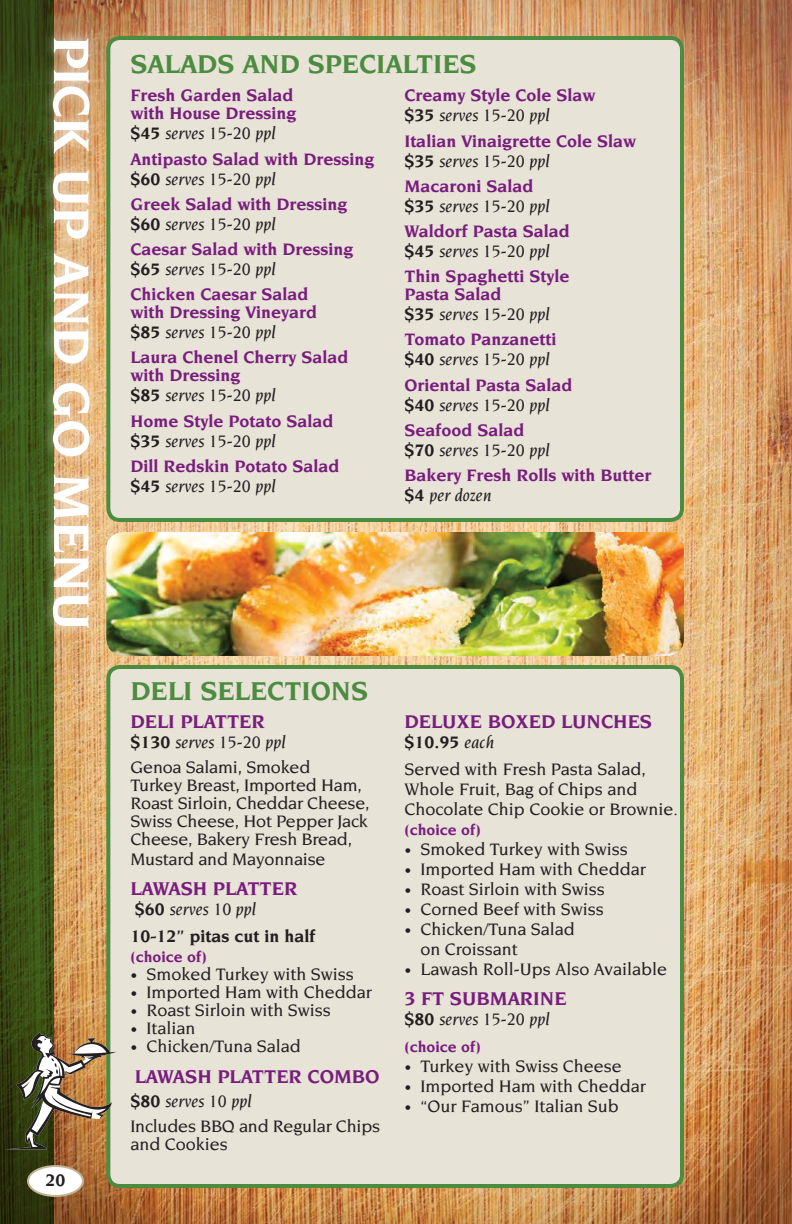
<style>
.page{position:relative;width:792px;height:1224px;background:#fff}
.page>*{position:absolute;margin:0;border:0;box-sizing:border-box;transform-origin:0 0}
.t1{font:700 54px "Novarese";letter-spacing:-.01em;color:#fff}
.t2{font:700 28px "Novarese";color:#4c8c40}
.t3{font:700 20px "Novarese";color:#781d7d}
.t4{font:500 18px/18px "Novarese";color:#231f20}
.t5{font:700 18px/25.2px "Novarese";color:#781d7d}
.t6{font:italic 500 18px/20px "Novarese";color:#231f20}
.t7{font:700 18px/27.2px "Novarese";color:#231f20}
.t8{font:700 16px "Novarese";color:#781d7d}
.s1{color:#231f20}
.s2{font-weight:500;font-style:italic;color:#231f20}
.s3{font-weight:700;font-style:normal}
.s4{font-weight:700;font-style:normal;color:#781d7d}
.s5{font-weight:700}
.s6{font-style:italic}
.s7{font-weight:500;font-style:italic}
.s8{font-weight:400;font-size:14px}
</style>
<div class="page">
<img style="left:54px;top:0;width:738px;height:1224px">
<svg style="left:0;top:0;width:54px;height:1224px;background:#394d16"></svg>
<div style="left:28px;top:1166px;width:55px;height:30px;background:#fff;border-radius:50%"></div>
<div style="left:27px;top:1165px;width:57px;height:32px;border:2px solid #bfb393;border-radius:50%"></div>
<div style="left:41px;top:27px;width:61px;height:613px;background:#fff;opacity:.75"></div>
<div style="left:108px;top:667px;width:574px;height:519px;background:#e8e3d7;border-radius:12px"></div>
<div style="left:106px;top:665px;width:578px;height:523px;border:4px solid #4c8c40;border-radius:12px"></div>
<div style="left:108px;top:38px;width:574px;height:482px;background:#e8e3d7;border-radius:12px"></div>
<div style="left:106px;top:36px;width:578px;height:486px;border:4px solid #4c8c40;border-radius:12px"></div>
<img style="left:106px;top:532px;width:578px;height:124px">
<svg style="left:5px;top:1032px;width:111px;height:117px;background:#877652"></svg>
<h1 class="t1" style="left:96px;top:36px;width:596px;rotate:90deg">PICK UP AND GO MENU</h1>
<p class="t7" style="left:45px;top:1168px;width:22px">20</p>
<h2 class="t2" style="left:130px;top:51px;width:348px">SALADS AND SPECIALTIES</h2>
<p class="t5" style="left:130px;top:87px;width:168px;line-height:18px">Fresh Garden Salad with House Dressing</p>
<p class="t5" style="left:130px;top:122px;width:246px"><span class="s1">$45</span> <span class="s2">serves 15-20 ppl<br></span>Antipasto Salad with Dressing</p>
<p class="t5" style="left:130px;top:167px;width:219px"><span class="s1">$60</span> <span class="s2">serves 15-20 ppl<br></span>Greek Salad with Dressing</p>
<p class="t5" style="left:130px;top:212px;width:225px"><span class="s1">$60</span> <span class="s2">serves 15-20 ppl<br></span>Caesar Salad with Dressing</p>
<p class="t5" style="left:130px;top:257px;width:180px"><span class="s1">$65</span> <span class="s2">serves 15-20 ppl<br></span>Chicken Caesar Salad</p>
<p class="t5" style="left:130px;top:303px;width:188px;line-height:20px">with Dressing Vineyard <span class="s1">$85</span> <span class="s2">serves 15-20 ppl</span></p>
<p class="t5" style="left:130px;top:349px;width:220px;line-height:18px">Laura Chenel Cherry Salad with Dressing</p>
<p class="t5" style="left:130px;top:383px;width:205px"><span class="s1">$85</span> <span class="s2">serves 15-20 ppl<br></span>Home Style Potato Salad</p>
<p class="t5" style="left:130px;top:429px;width:211px"><span class="s1">$35</span> <span class="s2">serves 15-20 ppl<br></span>Dill Redskin Potato Salad</p>
<p class="t6" style="left:130px;top:477px;width:146px"><span class="s3">$45</span> serves 15-20 ppl</p>
<p class="t5" style="left:404px;top:86px;width:193px;line-height:20px">Creamy Style Cole Slaw <span class="s1">$35</span> <span class="s2">serves 15-20 ppl</span></p>
<p class="t5" style="left:404px;top:131px;width:233px;line-height:20px">Italian Vinaigrette Cole Slaw <span class="s1">$35</span> <span class="s2">serves 15-20 ppl</span></p>
<p class="t6" style="left:404px;top:177px;width:146px"><span class="s4">Macaroni Salad </span><span class="s3">$35</span> serves 15-20 ppl</p>
<p class="t5" style="left:404px;top:222px;width:167px;line-height:20px">Waldorf Pasta Salad <span class="s1">$45</span> <span class="s2">serves 15-20 ppl</span></p>
<p class="t5" style="left:404px;top:268px;width:167px;line-height:18px">Thin Spaghetti Style<br>Pasta Salad</p>
<p class="t5" style="left:404px;top:302px;width:154px"><span class="s1">$35</span> <span class="s2">serves 15-20 ppl<br></span>Tomato Panzanetti</p>
<p class="t5" style="left:404px;top:347px;width:170px"><span class="s1">$40</span> <span class="s2">serves 15-20 ppl<br></span>Oriental Pasta Salad</p>
<p class="t6" style="left:404px;top:393px;width:146px;line-height:25.2px"><span class="s3">$40</span> serves 15-20 ppl<br><span class="s4">Seafood Salad</span></p>
<p class="t5" style="left:404px;top:438px;width:249px"><span class="s1">$70</span> <span class="s2">serves 15-20 ppl<br></span>Bakery Fresh Rolls with Butter</p>
<p class="t6" style="left:404px;top:486px;width:89px"><span class="s3">$4</span> per dozen</p>
<h2 class="t2" style="left:130px;top:678px;width:239px">DELI SELECTIONS</h2>
<p class="t3" style="left:130px;top:712px;width:136px">DELI PLATTER</p>
<p class="t4" style="left:130px;top:730px;width:182px;line-height:25.2px"><span class="s5">$130</span> <span class="s6">serves 15-20 ppl<br></span>Genoa Salami, Smoked</p>
<p class="t4" style="left:130px;top:777px;width:241px">Turkey Breast, Imported Ham,<br>Roast Sirloin, Cheddar Cheese,<br>Swiss Cheese, Hot Pepper Jack<br>Cheese, Bakery Fresh Bread,</p>
<p class="t4" style="left:130px;top:851px;width:197px">Mustard and Mayonnaise</p>
<p class="t3" style="left:130px;top:880px;width:169px">LAWASH PLATTER</p>
<p class="t7" style="left:130px;top:896px;width:187px">$60 <span class="s7">serves 10 ppl<br></span>10-12” pitas cut in half</p>
<p class="t8" style="left:130px;top:950px;width:78px">(choice of)</p>
<p class="t4" style="left:130px;top:967px;width:225px"><span class="s8">•</span> Smoked Turkey with Swiss</p>
<p class="t4" style="left:130px;top:985px;width:243px"><span class="s8">•</span> Imported Ham with Cheddar</p>
<p class="t4" style="left:130px;top:1003px;width:202px"><span class="s8">•</span> Roast Sirloin with Swiss</p>
<p class="t4" style="left:130px;top:1021px;width:67px"><span class="s8">•</span> Italian</p>
<p class="t4" style="left:130px;top:1039px;width:172px"><span class="s8">•</span> Chicken/Tuna Salad</p>
<p class="t3" style="left:135px;top:1067px;width:246px">LAWASH PLATTER COMBO</p>
<p class="t4" style="left:130px;top:1090px;width:251px;line-height:25.2px"><span class="s5">$80</span> <span class="s6">serves 10 ppl<br></span>Includes BBQ and Regular Chips</p>
<p class="t4" style="left:130px;top:1136px;width:99px">and Cookies</p>
<p class="t3" style="left:404px;top:712px;width:249px">DELUXE BOXED LUNCHES</p>
<p class="t4" style="left:404px;top:729px;width:243px;line-height:27.2px"><span class="s5">$10.95</span> <span class="s6">each<br></span>Served with Fresh Pasta Salad,</p>
<p class="t4" style="left:404px;top:780px;width:275px;line-height:20px">Whole Fruit, Bag of Chips and<br>Chocolate Chip Cookie or Brownie.</p>
<p class="t8" style="left:404px;top:822px;width:78px">(choice of)</p>
<p class="t4" style="left:404px;top:841px;width:225px"><span class="s8">•</span> Smoked Turkey with Swiss</p>
<p class="t4" style="left:404px;top:861px;width:243px"><span class="s8">•</span> Imported Ham with Cheddar</p>
<p class="t4" style="left:404px;top:881px;width:202px"><span class="s8">•</span> Roast Sirloin with Swiss</p>
<p class="t4" style="left:404px;top:901px;width:201px"><span class="s8">•</span> Corned Beef with Swiss</p>
<p class="t4" style="left:420px;top:920px;width:156px;line-height:20px;text-indent:-16px"><span class="s8">•</span> Chicken/Tuna Salad on Croissant</p>
<p class="t4" style="left:404px;top:961px;width:264px"><span class="s8">•</span> Lawash Roll-Ups Also Available</p>
<p class="t3" style="left:404px;top:990px;width:164px">3 FT SUBMARINE</p>
<p class="t6" style="left:404px;top:1010px;width:146px"><span class="s3">$80</span> serves 15-20 ppl</p>
<p class="t8" style="left:404px;top:1040px;width:78px">(choice of)</p>
<p class="t4" style="left:404px;top:1059px;width:219px"><span class="s8">•</span> Turkey with Swiss Cheese</p>
<p class="t4" style="left:404px;top:1079px;width:243px"><span class="s8">•</span> Imported Ham with Cheddar</p>
<p class="t4" style="left:404px;top:1099px;width:216px"><span class="s8">•</span> “Our Famous” Italian Sub</p>
</div>
